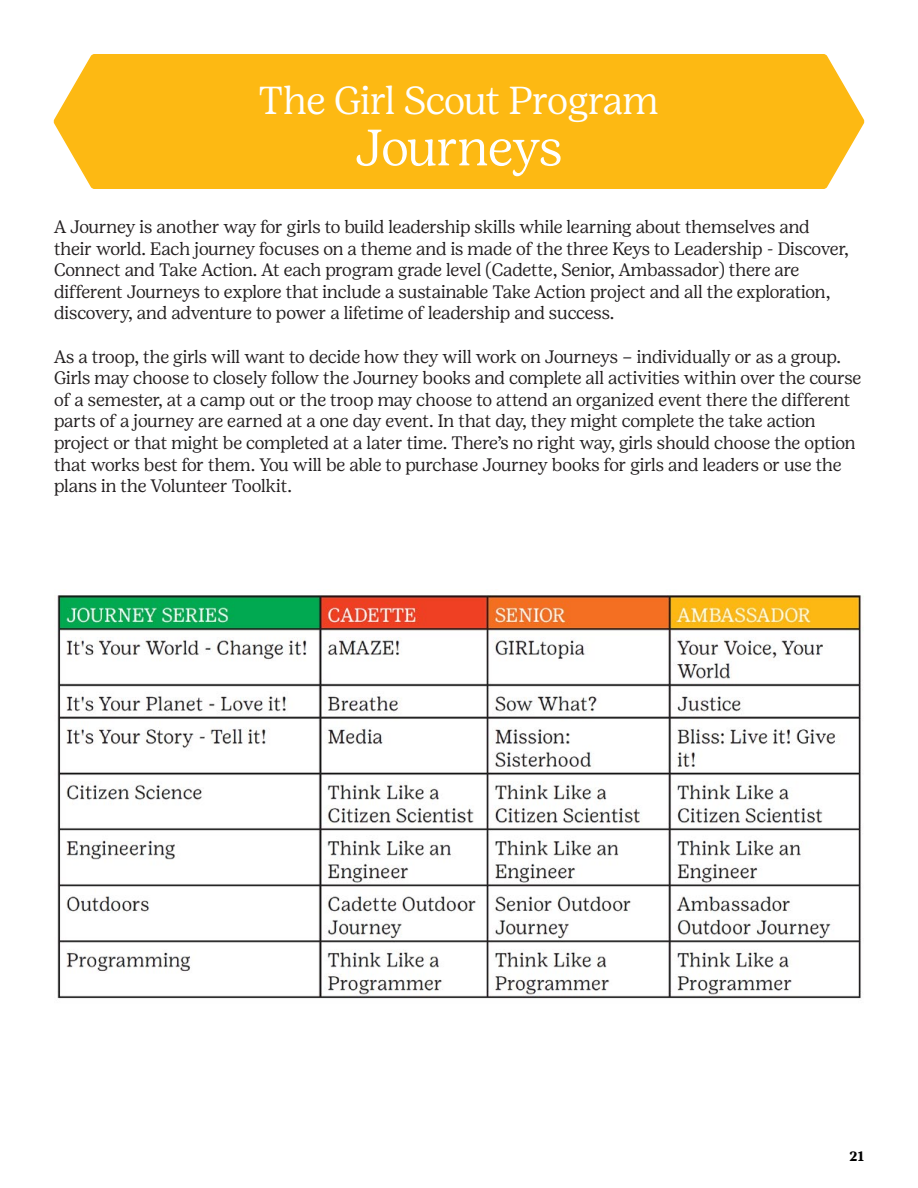
<style>
.page{position:relative;width:918px;height:1188px;background:#fff}
.page>*{position:absolute;margin:0;border:0;box-sizing:border-box;transform-origin:0 0}
.t1{font:300 51px "Girl Scout Display";letter-spacing:-.01em;color:#fff}
.t2{font:300 39px "Girl Scout Display";letter-spacing:-.02em;color:#fff}
.t3{font:300 18px/21.6px "Girl Scout Display";letter-spacing:-.005em;color:#221e1f}
.t4{font:700 13.5px "Girl Scout Text";color:#000}
</style>
<div class="page">
<div style="left:54px;top:54px;width:810px;height:135px;background:#fdb913"></div>
<img style="left:57px;top:594px;width:805px;height:405px">
<h2 class="t2" style="left:259px;top:77px;width:402px">The Girl Scout Program</h2>
<h1 class="t1" style="left:355px;top:117px;width:209px">Journeys</h1>
<p class="t3" style="left:54px;top:216px;width:796px">A Journey is another way for girls to build leadership skills while learning about themselves and their world. Each journey focuses on a theme and is made of the three Keys to Leadership - Discover, Connect and Take Action. At each program grade level (Cadette, Senior, Ambassador) there are different Journeys to explore that include a sustainable Take Action project and all the exploration, discovery, and adventure to power a lifetime of leadership and success.</p>
<p class="t3" style="left:54px;top:345px;width:809px">As a troop, the girls will want to decide how they will work on Journeys – individually or as a group.<br>Girls may choose to closely follow the Journey books and complete all activities within over the course of a semester, at a camp out or the troop may choose to attend an organized event there the different parts of a journey are earned at a one day event. In that day, they might complete the take action project or that might be completed at a later time. There’s no right way, girls should choose the option that works best for them. You will be able to purchase Journey books for girls and leaders or use the plans in the Volunteer Toolkit.</p>
<p class="t4" style="left:849px;top:1148px;width:16px">21</p>
</div>
